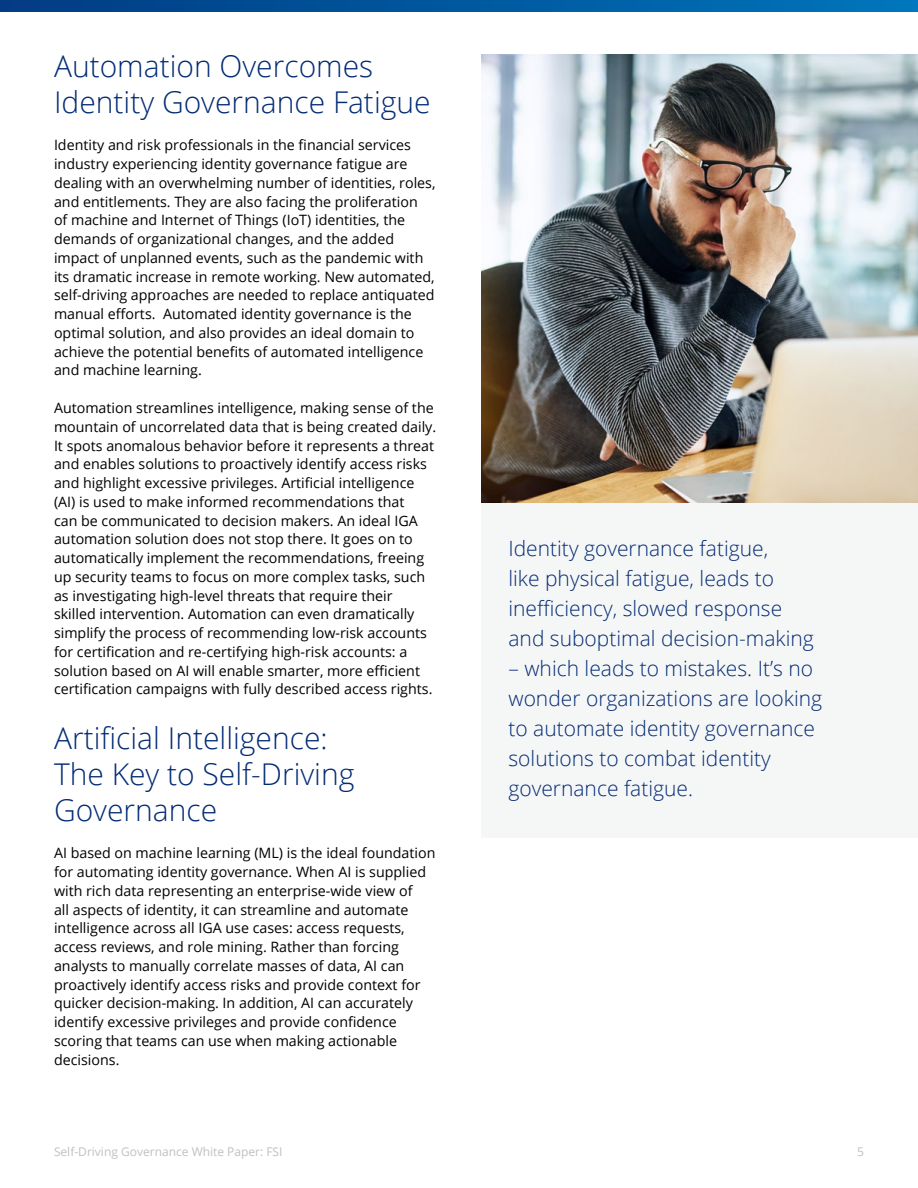
<style>
.page{position:relative;width:918px;height:1188px;background:#fff}
.page>*{position:absolute;margin:0;border:0;box-sizing:border-box;transform-origin:0 0}
.t1{font:300 30px/36px "Open Sans";color:#032b75}
.t2{font:300 21px/30px "Open Sans";color:#032b75}
.t3{font:14.25px/18.8px "Open Sans";color:#000}
.t4{font:12px "Open Sans";color:#bfc0c1}
</style>
<div class="page">
<div style="left:482px;top:502px;width:436px;height:336px;background:#f5f6f6"></div>
<img style="left:482px;top:54px;width:436px;height:449px">
<svg style="left:0;top:0;width:918px;height:12px"></svg>
<h1 class="t1" style="left:54px;top:47px;width:378px">Automation Overcomes<br>Identity Governance Fatigue</h1>
<p class="t3" style="left:54px;top:136px;width:383px">Identity and risk professionals in the financial services industry experiencing identity governance fatigue are dealing with an overwhelming number of identities, roles, and entitlements. They are also facing the proliferation<br>of machine and Internet of Things (IoT) identities, the demands of organizational changes, and the added impact of unplanned events, such as the pandemic with its dramatic increase in remote working. New automated, self-driving approaches are needed to replace antiquated manual efforts. Automated identity governance is the optimal solution, and also provides an ideal domain to achieve the potential benefits of automated intelligence and machine learning.</p>
<p class="t3" style="left:54px;top:398px;width:384px">Automation streamlines intelligence, making sense of the mountain of uncorrelated data that is being created daily.<br>It spots anomalous behavior before it represents a threat and enables solutions to proactively identify access risks and highlight excessive privileges. Artificial intelligence (AI) is used to make informed recommendations that<br>can be communicated to decision makers. An ideal IGA automation solution does not stop there. It goes on to automatically implement the recommendations, freeing up security teams to focus on more complex tasks, such as investigating high-level threats that require their skilled intervention. Automation can even dramatically simplify the process of recommending low-risk accounts for certification and re-certifying high-risk accounts: a solution based on AI will enable smarter, more efficient certification campaigns with fully described access rights.</p>
<h1 class="t1" style="left:54px;top:719px;width:302px">Artificial Intelligence:<br>The Key to Self-Driving<br>Governance</h1>
<p class="t3" style="left:54px;top:844px;width:383px">AI based on machine learning (ML) is the ideal foundation for automating identity governance. When AI is supplied with rich data representing an enterprise-wide view of<br>all aspects of identity, it can streamline and automate intelligence across all IGA use cases: access requests, access reviews, and role mining. Rather than forcing analysts to manually correlate masses of data, AI can proactively identify access risks and provide context for quicker decision-making. In addition, AI can accurately identify excessive privileges and provide confidence scoring that teams can use when making actionable decisions.</p>
<h2 class="t2" style="left:508px;top:533px;width:307px">Identity governance fatigue,<br>like physical fatigue, leads to inefficiency, slowed response and suboptimal decision-making</h2>
<h2 class="t2" style="left:508px;top:653px;width:315px">– which leads to mistakes. It’s no wonder organizations are looking to automate identity governance solutions to combat identity governance fatigue.</h2>
<p class="t4" style="left:54px;top:1143px;width:230px">Self-Driving Governance White Paper: FSI</p>
<p class="t4" style="left:857px;top:1143px;width:8px">5</p>
</div>
